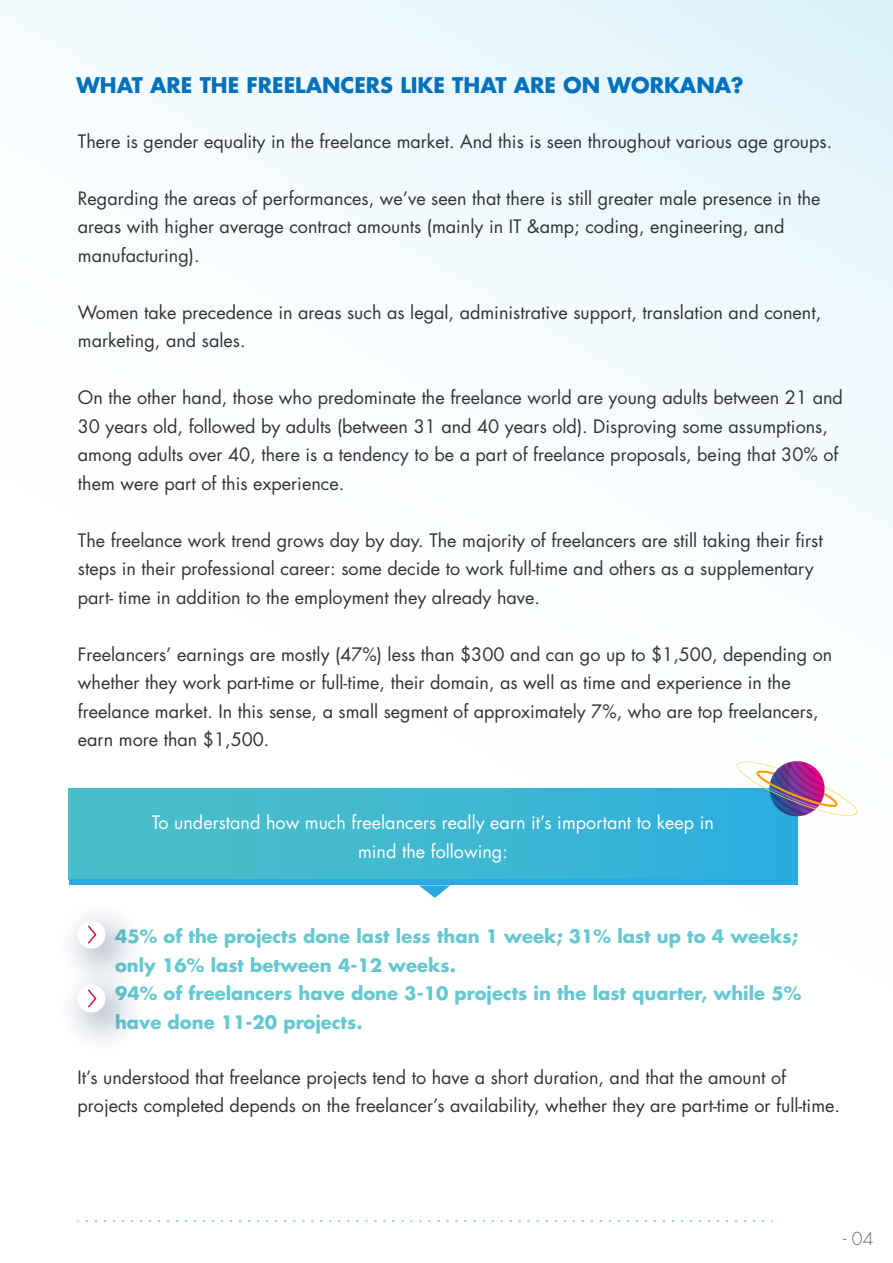
<style>
.page{position:relative;width:893px;height:1263px;background:#fff}
.page>*{position:absolute;margin:0;border:0;box-sizing:border-box;transform-origin:0 0}
.t1{font:700 21px "Futura Std";color:#0071bc}
.t2{font:18px/28.5px "Futura Std";color:#333}
.t3{font:700 18px/28.5px "Futura Std";color:#65c8d0}
.t4{font:18px/28.5px "Futura Std";color:#fff;text-align:center}
.t5{font:300 17.4px "Futura Std";color:#666}
</style>
<div class="page">
<div style="left:0;top:0;width:893px;height:1262px;background:linear-gradient(to bottom,#eff9fd,#fff)"></div>
<img style="left:42px;top:885px;width:119px;height:64px">
<div style="left:77px;top:921px;width:28px;height:27px;background:#fff;border-radius:50%"></div>
<svg style="left:88px;top:925px;width:9px;height:19px"></svg>
<img style="left:42px;top:949px;width:119px;height:120px">
<div style="left:77px;top:984px;width:28px;height:28px;background:#fff;border-radius:50%"></div>
<svg style="left:88px;top:989px;width:9px;height:19px"></svg>
<svg style="left:86px;top:1221px;width:686px;height:1px"></svg>
<div style="left:69px;top:789px;width:728px;height:90px;background:linear-gradient(to right,#4dc0c6,#2eaede)"></div>
<div style="left:69px;top:879px;width:728px;height:6px;background:#29abe2"></div>
<svg style="left:419px;top:885px;width:31px;height:13px"></svg>
<img style="left:734px;top:760px;width:126px;height:60px">
<p class="t1" style="left:76px;top:72px;width:669px">WHAT ARE THE FREELANCERS LIKE THAT ARE ON WORKANA?</p>
<p class="t2" style="left:78px;top:127px;width:756px">There is gender equality in the freelance market. And this is seen throughout various age groups.</p>
<p class="t2" style="left:78px;top:184px;width:744px">Regarding the areas of performances, we’ve seen that there is still greater male presence in the areas with higher average contract amounts (mainly in IT &amp;amp; coding, engineering, and manufacturing).</p>
<p class="t2" style="left:78px;top:298px;width:745px">Women take precedence in areas such as legal, administrative support, translation and conent, marketing, and sales.</p>
<p class="t2" style="left:78px;top:383px;width:767px">On the other hand, those who predominate the freelance world are young adults between 21 and 30 years old, followed by adults (between 31 and 40 years old). Disproving some assumptions, among adults over 40, there is a tendency to be a part of freelance proposals, being that 30% of them were part of this experience.</p>
<p class="t2" style="left:78px;top:526px;width:746px">The freelance work trend grows day by day. The majority of freelancers are still taking their first steps in their professional career: some decide to work full-time and others as a supplementary part- time in addition to the employment they already have.</p>
<p class="t2" style="left:78px;top:640px;width:756px">Freelancers’ earnings are mostly (47%) less than $300 and can go up to $1,500, depending on whether they work part-time or full-time, their domain, as well as time and experience in the freelance market. In this sense, a small segment of approximately 7%, who are top freelancers, earn more than $1,500.</p>
<p class="t4" style="left:152px;top:809px;width:564px">To understand how much freelancers really earn it’s important to keep in mind the following:</p>
<p class="t3" style="left:115px;top:922px;width:688px">45% of the projects done last less than 1 week; 31% last up to 4 weeks; only 16% last between 4-12 weeks.<br>94% of freelancers have done 3-10 projects in the last quarter, while 5% have done 11-20 projects.</p>
<p class="t2" style="left:77px;top:1063px;width:764px">It’s understood that freelance projects tend to have a short duration, and that the amount of projects completed depends on the freelancer’s availability, whether they are part-time or full-time.</p>
<p class="t5" style="left:843px;top:1227px;width:32px">- 04</p>
</div>
